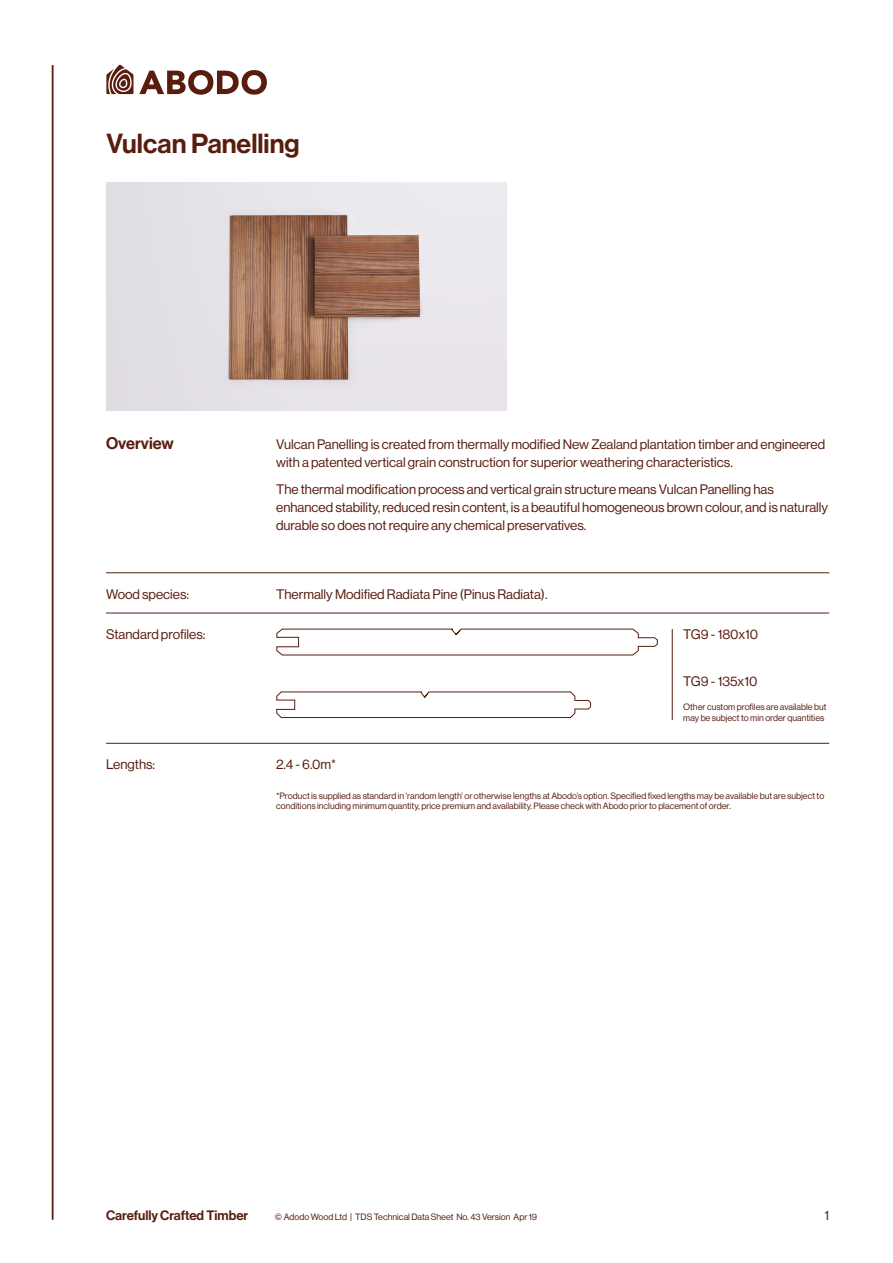
<style>
.page{position:relative;width:893px;height:1263px;background:#fff}
.page>*{position:absolute;margin:0;border:0;box-sizing:border-box;transform-origin:0 0}
.t1{font:27px "N Haas Grotesk DS Pro 65 Md";color:#581d0f}
.t2{font:16.5px "N Haas Grotesk DS Pro 65 Md";color:#581d0f}
.t3{font:13.5px/18px "N Haas Grotesk DS Pro 55 Rg";color:#581d0f}
.t4{font:13.35px "N Haas Grotesk DS Pro 65 Md";color:#581d0f}
.t5{font:9px/10.5px "N Haas Grotesk DS Pro 55 Rg";color:#581d0f}
</style>
<div class="page">
<hr style="left:52px;top:65px;width:2px;height:1155px;background:#581d0f">
<svg style="left:139px;top:70px;width:128px;height:25px"></svg>
<svg style="left:106px;top:65px;width:27px;height:29px"></svg>
<img style="left:106px;top:182px;width:400px;height:228px">
<hr style="left:106px;top:572px;width:723px;height:1px;background:#581d0f">
<hr style="left:106px;top:613px;width:723px;height:1px;background:#581d0f">
<hr style="left:106px;top:743px;width:723px;height:1px;background:#581d0f">
<svg style="left:276px;top:691px;width:315px;height:27px"></svg>
<svg style="left:276px;top:628px;width:382px;height:28px"></svg>
<hr style="left:672px;top:629px;width:1px;height:91px;background:#581d0f">
<h1 class="t1" style="left:106px;top:128px;width:195px">Vulcan Panelling</h1>
<p class="t2" style="left:106px;top:434px;width:69px">Overview</p>
<p class="t3" style="left:276px;top:435px;width:551px">Vulcan Panelling is created from thermally modified New Zealand plantation timber and engineered with a patented vertical grain construction for superior weathering characteristics.</p>
<p class="t3" style="left:276px;top:480px;width:553px">The thermal modification process and vertical grain structure means Vulcan Panelling has enhanced stability, reduced resin content, is a beautiful homogeneous brown colour, and is naturally durable so does not require any chemical preservatives.</p>
<p class="t3" style="left:106px;top:585px;width:85px">Wood species:</p>
<p class="t3" style="left:276px;top:585px;width:273px">Thermally Modified Radiata Pine (Pinus Radiata).</p>
<p class="t3" style="left:106px;top:625px;width:101px">Standard profiles:</p>
<p class="t3" style="left:683px;top:625px;width:77px">TG9 - 180x10</p>
<p class="t3" style="left:683px;top:672px;width:76px">TG9 - 135x10</p>
<p class="t5" style="left:683px;top:702px;width:145px">Other custom profiles are available but may be subject to min order quantities</p>
<p class="t3" style="left:106px;top:755px;width:51px">Lengths:</p>
<p class="t3" style="left:276px;top:755px;width:61px">2.4 - 6.0m*</p>
<p class="t5" style="left:276px;top:790px;width:550px">*Product is supplied as standard in ‘random length’ or otherwise lengths at Abodo’s option. Specified fixed lengths may be available but are subject to conditions including minimum quantity, price premium and availability. Please check with Abodo prior to placement of order.</p>
<p class="t4" style="left:106px;top:1207px;width:144px">Carefully Crafted Timber</p>
<p class="t5" style="left:275px;top:1212px;width:264px">© Adodo Wood Ltd | TDS Technical Data Sheet No. 43 Version Apr 19</p>
<p class="t3" style="left:824px;top:1207px;width:6px">1</p>
</div>
